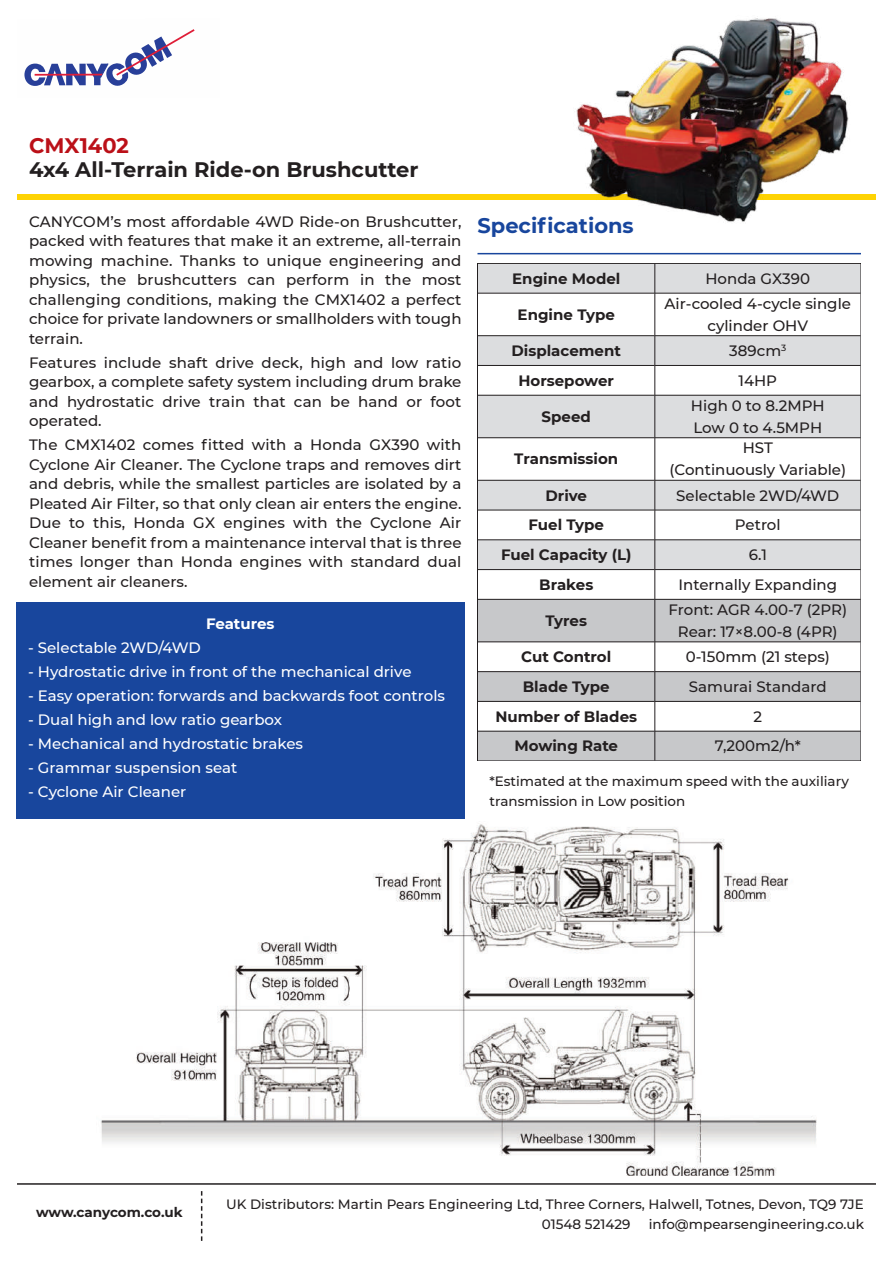
<style>
.page{position:relative;width:893px;height:1263px;background:#fff}
.page>*{position:absolute;margin:0;border:0;box-sizing:border-box;transform-origin:0 0}
.t1{font:700 21px "Montserrat";color:#231f20}
.t2{font:700 21px "Montserrat";color:#18469d}
.t3{font:700 21px "Montserrat";color:#bb1018}
.t4{font:500 15px/19.5px "Montserrat";color:#231f20;text-align:justify}
.t5{font:500 15px "Montserrat";color:#fff}
.t6{font:700 15px "Montserrat";color:#231f20}
.t7{font:700 15px "Montserrat";color:#fff}
.t8{font:500 13.5px/19.5px "Montserrat";color:#231f20}
.t9{font:700 13.5px "Montserrat";letter-spacing:-.005em;color:#231f20}
</style>
<div class="page">
<div style="left:17px;top:194px;width:859px;height:6px;background:#fed304"></div>
<img style="left:576px;top:18px;width:273px;height:205px">
<div style="left:477px;top:263px;width:178px;height:30px;background:#dcdddf"></div>
<div style="left:655px;top:263px;width:206px;height:30px;background:#dcdddf"></div>
<div style="left:477px;top:336px;width:178px;height:29px;background:#dcdddf"></div>
<div style="left:655px;top:336px;width:206px;height:29px;background:#dcdddf"></div>
<div style="left:477px;top:395px;width:178px;height:43px;background:#dcdddf"></div>
<div style="left:655px;top:395px;width:206px;height:43px;background:#dcdddf"></div>
<div style="left:477px;top:480px;width:178px;height:30px;background:#dcdddf"></div>
<div style="left:655px;top:480px;width:206px;height:30px;background:#dcdddf"></div>
<div style="left:477px;top:540px;width:178px;height:30px;background:#dcdddf"></div>
<div style="left:655px;top:540px;width:206px;height:30px;background:#dcdddf"></div>
<div style="left:477px;top:599px;width:178px;height:43px;background:#c7c8ca"></div>
<div style="left:655px;top:599px;width:206px;height:43px;background:#c7c8ca"></div>
<div style="left:477px;top:672px;width:178px;height:29px;background:#c7c8ca"></div>
<div style="left:655px;top:672px;width:206px;height:29px;background:#c7c8ca"></div>
<div style="left:477px;top:731px;width:178px;height:30px;background:#c7c8ca"></div>
<div style="left:655px;top:731px;width:206px;height:30px;background:#c7c8ca"></div>
<hr style="left:655px;top:264px;width:1px;height:496px;background:#231f20">
<hr style="left:478px;top:293px;width:177px;height:1px;background:#231f20">
<hr style="left:655px;top:293px;width:206px;height:1px;background:#231f20">
<hr style="left:478px;top:335px;width:177px;height:1px;background:#231f20">
<hr style="left:655px;top:335px;width:206px;height:1px;background:#231f20">
<hr style="left:478px;top:365px;width:177px;height:1px;background:#231f20">
<hr style="left:655px;top:365px;width:206px;height:1px;background:#231f20">
<hr style="left:478px;top:395px;width:177px;height:1px;background:#231f20">
<hr style="left:655px;top:395px;width:206px;height:1px;background:#231f20">
<hr style="left:478px;top:437px;width:177px;height:1px;background:#231f20">
<hr style="left:655px;top:437px;width:206px;height:1px;background:#231f20">
<hr style="left:478px;top:480px;width:177px;height:1px;background:#231f20">
<hr style="left:655px;top:480px;width:206px;height:1px;background:#231f20">
<hr style="left:478px;top:510px;width:177px;height:1px;background:#231f20">
<hr style="left:655px;top:510px;width:206px;height:1px;background:#231f20">
<hr style="left:478px;top:539px;width:177px;height:1px;background:#231f20">
<hr style="left:655px;top:539px;width:206px;height:1px;background:#231f20">
<hr style="left:478px;top:569px;width:177px;height:1px;background:#231f20">
<hr style="left:655px;top:569px;width:206px;height:1px;background:#231f20">
<hr style="left:478px;top:599px;width:177px;height:1px;background:#231f20">
<hr style="left:655px;top:599px;width:206px;height:1px;background:#231f20">
<hr style="left:478px;top:642px;width:177px;height:1px;background:#231f20">
<hr style="left:655px;top:642px;width:206px;height:1px;background:#231f20">
<hr style="left:478px;top:671px;width:177px;height:1px;background:#231f20">
<hr style="left:655px;top:671px;width:206px;height:1px;background:#231f20">
<hr style="left:478px;top:701px;width:177px;height:1px;background:#231f20">
<hr style="left:655px;top:701px;width:206px;height:1px;background:#231f20">
<hr style="left:478px;top:731px;width:177px;height:1px;background:#231f20">
<hr style="left:655px;top:731px;width:206px;height:1px;background:#231f20">
<div style="left:16px;top:603px;width:448px;height:216px;background:#18469d"></div>
<svg style="left:24px;top:29px;width:171px;height:57px"></svg>
<svg style="left:201px;top:1191px;width:1px;height:50px"></svg>
<hr style="left:17px;top:1183px;width:859px;height:2px;background:#231f20">
<img style="left:101px;top:824px;width:716px;height:351px">
<hr style="left:477px;top:253px;width:384px;height:1px;background:#18469d">
<h1 class="t3" style="left:29px;top:132px;width:101px">CMX1402</h1>
<h1 class="t1" style="left:29px;top:156px;width:391px">4x4 All-Terrain Ride-on Brushcutter</h1>
<p class="t4" style="left:29px;top:212px;width:434px">CANYCOM’s most affordable 4WD Ride-on Brushcutter, packed with features that make it an extreme, all-terrain mowing machine. Thanks to unique engineering and physics, the brushcutters can perform in the most challenging conditions, making the CMX1402 a perfect choice for private landowners or smallholders with tough terrain.</p>
<p class="t4" style="left:29px;top:353px;width:434px">Features include shaft drive deck, high and low ratio gearbox, a complete safety system including drum brake and hydrostatic drive train that can be hand or foot operated.</p>
<p class="t4" style="left:29px;top:435px;width:434px">The CMX1402 comes fitted with a Honda GX390 with Cyclone Air Cleaner. The Cyclone traps and removes dirt and debris, while the smallest particles are isolated by a Pleated Air Filter, so that only clean air enters the engine.<br>Due to this, Honda GX engines with the Cyclone Air Cleaner benefit from a maintenance interval that is three times longer than Honda engines with standard dual element air cleaners.</p>
<p class="t7" style="left:206px;top:615px;width:70px">Features</p>
<p class="t5" style="left:28px;top:639px;width:174px">- Selectable 2WD/4WD</p>
<p class="t5" style="left:1px;top:663px;width:412px">• - Hydrostatic drive in front of the mechanical drive</p>
<p class="t5" style="left:1px;top:687px;width:445px">• - Easy operation: forwards and backwards foot controls</p>
<p class="t5" style="left:1px;top:711px;width:283px">• - Dual high and low ratio gearbox</p>
<p class="t5" style="left:1px;top:735px;width:304px">• - Mechanical and hydrostatic brakes</p>
<p class="t5" style="left:1px;top:759px;width:238px">• - Grammar suspension seat</p>
<p class="t5" style="left:1px;top:783px;width:187px">• - Cyclone Air Cleaner</p>
<h1 class="t2" style="left:477px;top:212px;width:158px">Specifications</h1>
<p class="t6" style="left:512px;top:269px;width:110px">Engine Model</p>
<p class="t4" style="left:705px;top:269px;width:106px">Honda GX390</p>
<p class="t6" style="left:518px;top:305px;width:99px">Engine Type</p>
<p class="t4" style="left:665px;top:292px;width:188px;line-height:21.9px;text-align:center">Air-cooled 4-cycle single cylinder OHV</p>
<p class="t6" style="left:511px;top:341px;width:111px">Displacement</p>
<p class="t4" style="left:729px;top:341px;width:59px">389cm<sup>3</sup></p>
<p class="t6" style="left:518px;top:371px;width:97px">Horsepower</p>
<p class="t4" style="left:738px;top:371px;width:40px">14HP</p>
<p class="t6" style="left:542px;top:407px;width:51px">Speed</p>
<p class="t4" style="left:691px;top:395px;width:135px;line-height:21.9px">High 0 to 8.2MPH<br>Low 0 to 4.5MPH</p>
<p class="t6" style="left:514px;top:450px;width:105px">Transmission</p>
<p class="t4" style="left:669px;top:437px;width:178px;line-height:21.9px;text-align:center">HST<br>(Continuously Variable)</p>
<p class="t6" style="left:545px;top:486px;width:43px">Drive</p>
<p class="t4" style="left:676px;top:485px;width:165px">Selectable 2WD/4WD</p>
<p class="t6" style="left:528px;top:516px;width:77px">Fuel Type</p>
<p class="t4" style="left:735px;top:515px;width:47px">Petrol</p>
<p class="t6" style="left:501px;top:545px;width:132px">Fuel Capacity (L)</p>
<p class="t4" style="left:749px;top:545px;width:20px">6.1</p>
<p class="t6" style="left:539px;top:575px;width:56px">Brakes</p>
<p class="t4" style="left:678px;top:575px;width:160px">Internally Expanding</p>
<p class="t6" style="left:545px;top:611px;width:43px">Tyres</p>
<p class="t4" style="left:668px;top:599px;width:180px;line-height:21.9px;text-align:center">Front: AGR 4.00-7 (2PR)<br>Rear: 17×8.00-8 (4PR)</p>
<p class="t6" style="left:521px;top:648px;width:91px">Cut Control</p>
<p class="t4" style="left:686px;top:647px;width:146px">0-150mm (21 steps)</p>
<p class="t6" style="left:523px;top:677px;width:88px">Blade Type</p>
<p class="t4" style="left:689px;top:677px;width:139px">Samurai Standard</p>
<p class="t6" style="left:495px;top:707px;width:143px">Number of Blades</p>
<p class="t4" style="left:753px;top:706px;width:10px">2</p>
<p class="t6" style="left:514px;top:737px;width:105px">Mowing Rate</p>
<p class="t4" style="left:715px;top:736px;width:87px">7,200m2/h*</p>
<p class="t8" style="left:489px;top:771px;width:361px">*Estimated at the maximum speed with the auxiliary transmission in Low position</p>
<p class="t9" style="left:36px;top:1204px;width:148px">www.canycom.co.uk</p>
<p class="t8" style="left:542px;top:1194px;width:324px;text-indent:-316px">UK Distributors: Martin Pears Engineering Ltd, Three Corners, Halwell, Totnes, Devon, TQ9 7JE<br>01548 521429</p>
<p class="t8" style="left:649px;top:1214px;width:217px">info@mpearsengineering.co.uk</p>
</div>
